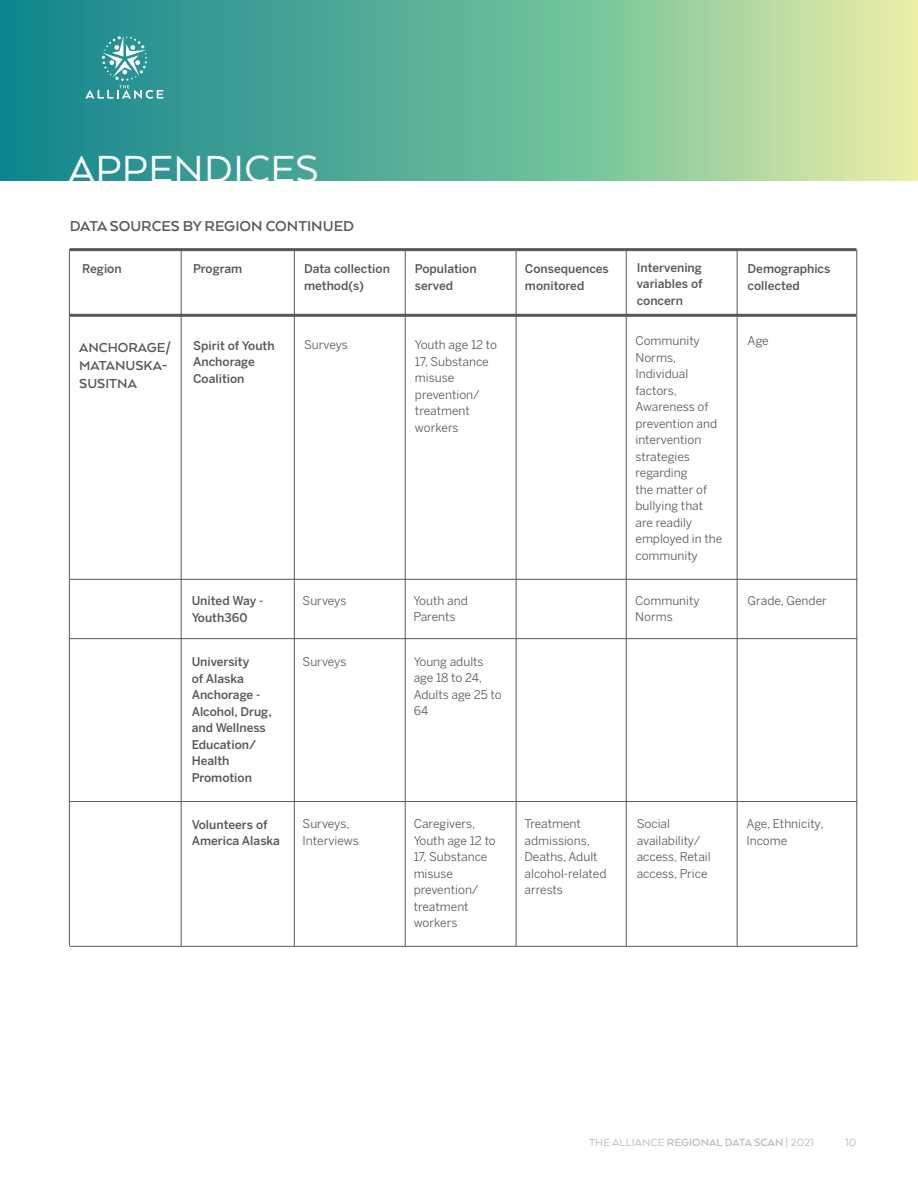
<style>
.page{position:relative;width:918px;height:1188px;background:#fff}
.page>*{position:absolute;margin:0;border:0;box-sizing:border-box;transform-origin:0 0}
.t1{font:43.5px "Arquitecta";letter-spacing:.01em;color:#fff}
.Subhead{font:700 16.5px "Arquitecta";color:#57585a}
.Subhead-2{font:700 15px/18px "Arquitecta";color:#57585a}
.Paragraph_Style_1{font:12px/16.5px "Benton Sans";color:#57585a}
.Paragraph_Style_1-2{font:500 12px/16.5px "Benton Sans";color:#57585a}
.t2{font:12px "Arquitecta";color:#bcbdc0}
.s1{font-weight:700}
</style>
<div class="page">
<svg style="left:0;top:0;width:918px;height:181px;background:#6eb899"></svg>
<svg style="left:85px;top:36px;width:78px;height:63px;background:#48a1a2"></svg>
<hr style="left:70px;top:248px;width:786px;height:3px;background:#57585a">
<hr style="left:70px;top:314px;width:786px;height:3px;background:#57585a">
<hr style="left:69px;top:638px;width:788px;height:1px;background:#57585a">
<hr style="left:69px;top:801px;width:788px;height:1px;background:#57585a">
<hr style="left:69px;top:579px;width:788px;height:1px;background:#57585a">
<hr style="left:70px;top:946px;width:788px;height:1px;background:#57585a">
<hr style="left:181px;top:249px;width:1px;height:697px;background:#57585a">
<hr style="left:69px;top:249px;width:1px;height:697px;background:#57585a">
<hr style="left:857px;top:249px;width:1px;height:697px;background:#57585a">
<hr style="left:737px;top:249px;width:1px;height:697px;background:#57585a">
<hr style="left:626px;top:249px;width:1px;height:697px;background:#57585a">
<hr style="left:516px;top:249px;width:1px;height:697px;background:#57585a">
<hr style="left:405px;top:249px;width:1px;height:697px;background:#57585a">
<hr style="left:294px;top:249px;width:1px;height:697px;background:#57585a">
<p class="t1" style="left:68px;top:142px;width:252px">APPENDICES</p>
<p class="Subhead" style="left:70px;top:216px;width:286px">DATA SOURCES BY REGION CONTINUED</p>
<p class="Paragraph_Style_1-2" style="left:82px;top:261px;width:41px">Region</p>
<p class="Paragraph_Style_1-2" style="left:193px;top:261px;width:51px">Program</p>
<p class="Paragraph_Style_1-2" style="left:304px;top:261px;width:87px">Data collection method(s)</p>
<p class="Paragraph_Style_1-2" style="left:415px;top:261px;width:63px">Population served</p>
<p class="Paragraph_Style_1-2" style="left:525px;top:261px;width:85px">Consequences monitored</p>
<p class="Paragraph_Style_1-2" style="left:637px;top:259px;width:67px;text-align:justify">Intervening variables of concern</p>
<p class="Paragraph_Style_1-2" style="left:748px;top:261px;width:84px">Demographics collected</p>
<p class="Subhead-2" style="left:79px;top:338px;width:93px">ANCHORAGE/<br>MATANUSKA-<br>SUSITNA</p>
<p class="Paragraph_Style_1-2" style="left:193px;top:337px;width:83px">Spirit of Youth<br>Anchorage<br>Coalition</p>
<p class="Paragraph_Style_1" style="left:304px;top:336px;width:45px">Surveys</p>
<p class="Paragraph_Style_1" style="left:415px;top:336px;width:84px">Youth age 12 to<br>17, Substance misuse prevention/ treatment workers</p>
<p class="Paragraph_Style_1" style="left:635px;top:332px;width:88px">Community<br>Norms,<br>Individual factors,<br>Awareness of prevention and intervention strategies regarding<br>the matter of bullying that are readily employed in the community</p>
<p class="Paragraph_Style_1" style="left:748px;top:332px;width:23px">Age</p>
<p class="Paragraph_Style_1-2" style="left:192px;top:593px;width:73px">United Way -<br>Youth360</p>
<p class="Paragraph_Style_1" style="left:303px;top:592px;width:45px">Surveys</p>
<p class="Paragraph_Style_1" style="left:413px;top:592px;width:56px">Youth and<br>Parents</p>
<p class="Paragraph_Style_1" style="left:635px;top:592px;width:66px">Community<br>Norms</p>
<p class="Paragraph_Style_1" style="left:748px;top:592px;width:81px">Grade, Gender</p>
<p class="Paragraph_Style_1-2" style="left:192px;top:654px;width:81px">University<br>of Alaska<br>Anchorage -<br>Alcohol, Drug, and Wellness<br>Education/<br>Health<br>Promotion</p>
<p class="Paragraph_Style_1" style="left:303px;top:653px;width:45px">Surveys</p>
<p class="Paragraph_Style_1-2" style="left:192px;top:816px;width:90px">Volunteers of<br>America Alaska</p>
<p class="Paragraph_Style_1" style="left:414px;top:653px;width:90px">Young adults age 18 to 24,<br>Adults age 25 to<br>64</p>
<p class="Paragraph_Style_1" style="left:303px;top:815px;width:58px">Surveys,<br>Interviews</p>
<p class="Paragraph_Style_1" style="left:414px;top:815px;width:84px">Caregivers,<br>Youth age 12 to<br>17, Substance misuse prevention/ treatment workers</p>
<p class="Paragraph_Style_1" style="left:525px;top:815px;width:84px">Treatment admissions,<br>Deaths, Adult alcohol-related arrests</p>
<p class="Paragraph_Style_1" style="left:637px;top:815px;width:75px">Social availability/ access, Retail access, Price</p>
<p class="Paragraph_Style_1" style="left:746px;top:815px;width:79px">Age, Ethnicity,<br>Income</p>
<p class="t2" style="left:589px;top:1135px;width:227px">THE ALLIANCE <span class="s1">REGIONAL DATA SCAN</span> | 2021</p>
<p class="t2" style="left:845px;top:1135px;width:13px">10</p>
</div>
